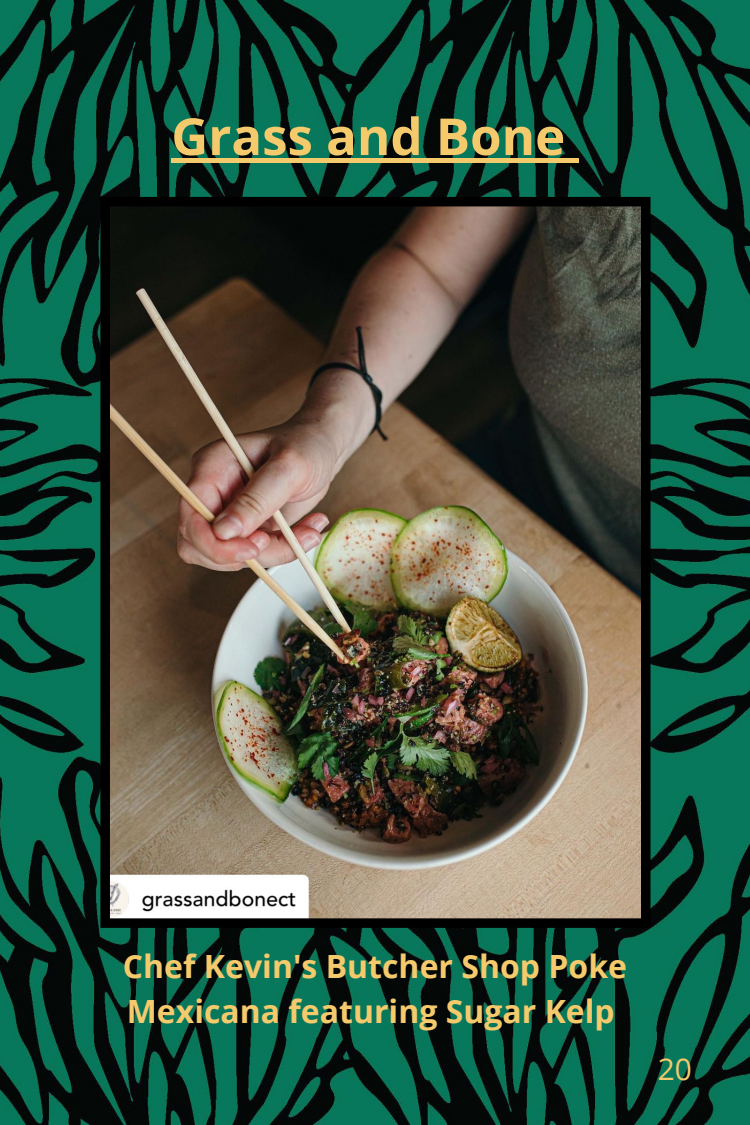
<style>
.page{position:relative;width:750px;height:1125px;background:#fff}
.page>*{position:absolute;margin:0;border:0;box-sizing:border-box;transform-origin:0 0}
.t1{font:700 51px "Open Sans";color:#f4ca6c}
.t2{font:700 32px/44.6px "Open Sans";color:#f4ca6c}
.t3{font:30px "Open Sans";color:#f4ca6c}
</style>
<div class="page">
<img style="left:0;top:0;width:750px;height:1125px">
<img style="left:100px;top:197px;width:551px;height:731px">
<div style="left:171px;top:158px;width:394px;height:5px;background:#f4ca6c"></div>
<div style="left:565px;top:158px;width:14px;height:5px;background:#f4ca6c"></div>
<h1 class="t1" style="left:171px;top:101px;width:395px">Grass and Bone</h1>
<p class="t2" style="left:123px;top:943px;width:506px">Chef Kevin's Butcher Shop Poke<br>Mexicana featuring Sugar Kelp</p>
<p class="t3" style="left:658px;top:1048px;width:36px">20</p>
</div>
